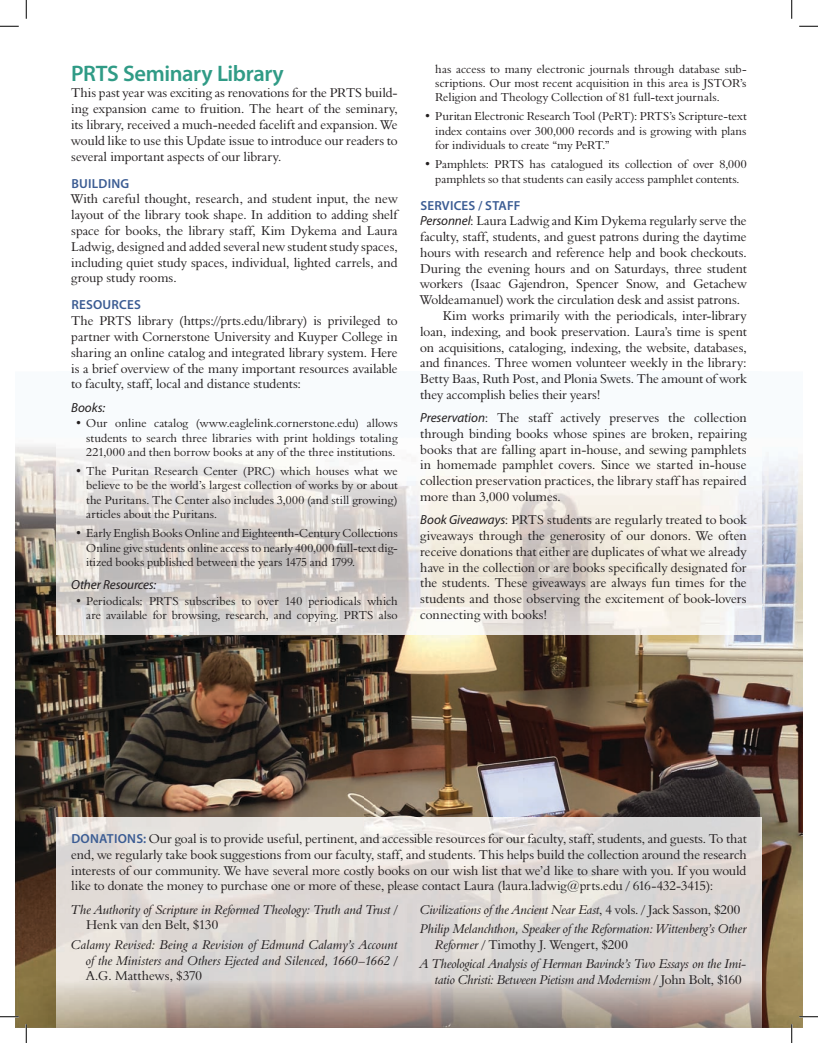
<style>
.page{position:relative;width:818px;height:1043px;background:#fff}
.page>*{position:absolute;margin:0;border:0;box-sizing:border-box;transform-origin:0 0}
.t1{font:600 22.5px "Myriad Pro";letter-spacing:-.015em;color:#309b86}
.t2{font:13.12px/15.8px "Aldine 401 BT Roman A";letter-spacing:-.005em;color:#231f20;text-align:justify}
.t3{font:13.12px/15.8px "Aldine 401 BT Italic A";color:#231f20}
.t4{font:600 13.12px "Myriad Pro";letter-spacing:.015em;color:#3b5c93}
.t5{font:italic 13.12px "Myriad Pro";letter-spacing:-.01em;color:#231f20}
.t6{font:11.88px/14.2px "Aldine 401 BT Roman A";color:#231f20;text-align:justify}
.s1{font-family:"Myriad Pro";font-style:italic}
.s2{font-family:"Myriad Pro";font-weight:600;color:#3b5c93}
.s3{font-family:"Aldine 401 BT Roman A"}
.s4{font-family:"Aldine 401 BT Italic A"}
</style>
<div class="page">
<img style="left:15px;top:445px;width:43px;height:583px">
<img style="left:759px;top:452px;width:43px;height:576px">
<img style="left:58px;top:634px;width:701px;height:184px">
<img style="left:56px;top:445px;width:705px;height:189px">
<img style="left:56px;top:818px;width:705px;height:210px">
<svg style="left:0;top:25px;width:19px;height:2px"></svg>
<svg style="left:799px;top:25px;width:19px;height:2px"></svg>
<svg style="left:0;top:1015px;width:19px;height:2px"></svg>
<svg style="left:799px;top:1015px;width:19px;height:2px"></svg>
<svg style="left:25px;top:0;width:2px;height:19px"></svg>
<svg style="left:25px;top:1024px;width:2px;height:18px"></svg>
<svg style="left:791px;top:0;width:1px;height:19px"></svg>
<svg style="left:790px;top:1024px;width:2px;height:18px"></svg>
<h1 class="t1" style="left:71px;top:59px;width:214px">PRTS SEMINARY LIBRARY</h1>
<p class="t2" style="left:71px;top:85px;width:328px">This past year was exciting as renovations for the PRTS build&shy;ing expansion came to fruition. The heart of the seminary, its library, received a much-needed facelift and expansion. We would like to use this Update issue to introduce our readers to several important aspects of our library.</p>
<p class="t4" style="left:71px;top:175px;width:59px">BUILDING</p>
<p class="t2" style="left:71px;top:191px;width:328px">With careful thought, research, and student input, the new layout of the library took shape. In addition to adding shelf space for books, the library staff, Kim Dykema and Laura Ladwig, designed and added several new student study spaces, including quiet study spaces, individual, lighted carrels, and group study rooms.</p>
<p class="t4" style="left:71px;top:297px;width:71px">RESOURCES</p>
<p class="t2" style="left:71px;top:313px;width:328px">The PRTS library (https://prts.edu/library) is privileged to partner with Cornerstone University and Kuyper College in sharing an online catalog and integrated library system. Here is a brief overview of the many important resources available to faculty, staff, local and distance students:</p>
<p class="t5" style="left:71px;top:399px;width:35px">Books:</p>
<p class="t6" style="left:86px;top:416px;width:313px;text-indent:-11px">• Our online catalog (www.eaglelink.cornerstone.edu) allows students to search three libraries with print holdings totaling 221,000 and then borrow books at any of the three institutions.</p>
<p class="t6" style="left:86px;top:464px;width:313px;text-indent:-11px">• The Puritan Research Center (PRC) which houses what we believe to be the world’s largest collection of works by or about the Puritans. The Center also includes 3,000 (and still growing) articles about the Puritans.</p>
<p class="t6" style="left:86px;top:526px;width:313px;text-indent:-11px">• Early English Books Online and Eighteenth-Century Collections Online give students online access to nearly 400,000 full-text dig&shy;itized books published between the years 1475 and 1799.</p>
<p class="t5" style="left:71px;top:576px;width:87px">Other Resources:</p>
<p class="t6" style="left:75px;top:593px;width:324px;text-align:right">• Periodicals: PRTS subscribes to over 140 periodicals which are available for browsing, research, and copying. PRTS also</p>
<p class="t6" style="left:435px;top:61px;width:313px">has access to many electronic journals through database sub&shy;scriptions. Our most recent acquisition in this area is JSTOR’s Religion and Theology Collection of 81 full-text journals.</p>
<p class="t6" style="left:435px;top:109px;width:313px;text-indent:-11px">• Puritan Electronic Research Tool (PeRT): PRTS’s Scripture-text index contains over 300,000 records and is growing with plans for individuals to create “my PeRT.”</p>
<p class="t6" style="left:424px;top:157px;width:324px;text-align:center">• Pamphlets: PRTS has catalogued its collection of over 8,000 pamphlets so that students can easily access pamphlet contents.</p>
<p class="t4" style="left:420px;top:197px;width:102px">SERVICES / STAFF</p>
<p class="t2" style="left:420px;top:213px;width:328px"><span class="s1">Personnel</span>: Laura Ladwig and Kim Dykema regularly serve the</p>
<p class="t2" style="left:420px;top:229px;width:328px">faculty, staff, students, and guest patrons during the daytime</p>
<p class="t2" style="left:420px;top:244px;width:328px">hours with research and reference help and book checkouts.</p>
<p class="t2" style="left:420px;top:260px;width:328px">During the evening hours and on Saturdays, three student</p>
<p class="t2" style="left:420px;top:276px;width:328px">workers (Isaac Gajendron, Spencer Snow, and Getachew</p>
<p class="t2" style="left:420px;top:292px;width:321px">Woldeamanuel) work the circulation desk and assist patrons.</p>
<p class="t2" style="left:442px;top:307px;width:305px">Kim works primarily with the periodicals, inter-library</p>
<p class="t2" style="left:420px;top:323px;width:328px">loan, indexing, and book preservation. Laura’s time is spent</p>
<p class="t2" style="left:420px;top:339px;width:328px">on acquisitions, cataloging, indexing, the website, databases,</p>
<p class="t2" style="left:420px;top:355px;width:328px">and finances. Three women volunteer weekly in the library:</p>
<p class="t2" style="left:420px;top:370px;width:328px">Betty Baas, Ruth Post, and Plonia Swets. The amount of work</p>
<p class="t2" style="left:420px;top:386px;width:182px">they accomplish belies their years!</p>
<p class="t2" style="left:420px;top:410px;width:328px"><span class="s1">Preservation</span>: The staff actively preserves the collection through binding books whose spines are broken, repairing books that are falling apart in-house, and sewing pamphlets in homemade pamphlet covers. Since we started in-house collection preservation practices, the library staff has repaired more than 3,000 volumes.</p>
<p class="t2" style="left:420px;top:512px;width:328px"><span class="s1">Book Giveaways</span>: PRTS students are regularly treated to book giveaways through the generosity of our donors. We often receive donations that either are duplicates of what we already have in the collection or are books specifically designated for the students. These giveaways are always fun times for the students and those observing the excitement of book-lovers connecting with books!</p>
<p class="t2" style="left:71px;top:830px;width:677px"><span class="s2">DONATIONS:</span> Our goal is to provide useful, pertinent, and accessible resources for our faculty, staff, students, and guests. To that end, we regularly take book suggestions from our faculty, staff, and students. This helps build the collection around the research interests of our community. We have several more costly books on our wish list that we’d like to share with you. If you would like to donate the money to purchase one or more of these, please contact Laura (laura.ladwig@prts.edu / 616-432-3415):</p>
<p class="t3" style="left:71px;top:901px;width:328px">The Authority of Scripture in Reformed Theology: Truth and Trust <span class="s3">/</span></p>
<p class="t2" style="left:86px;top:917px;width:133px">Henk van den Belt, $130</p>
<p class="t3" style="left:71px;top:936px;width:328px;text-align:right">Calamy Revised: Being a Revision of Edmund Calamy’s Account of the Ministers and Others Ejected and Silenced, 1660–1662 <span class="s3">/</span></p>
<p class="t2" style="left:86px;top:968px;width:117px">A.G. Matthews, $370</p>
<p class="t3" style="left:420px;top:899px;width:328px;line-height:19.5px">Civilizations of the Ancient Near East<span class="s3">, 4 vols. / Jack Sasson, $200<br></span>Philip Melanchthon, Speaker of the Reformation: Wittenberg’s Other</p>
<p class="t2" style="left:435px;top:936px;width:194px"><span class="s4">Reformer</span> / Timothy J. Wengert, $200</p>
<p class="t3" style="left:435px;top:956px;width:313px;text-indent:-15px">A Theological Analysis of Herman Bavinck’s Two Essays on the Imi&shy;tatio Christi: Between Pietism and Modernism <span class="s3">/ John Bolt, $160</span></p>
</div>
